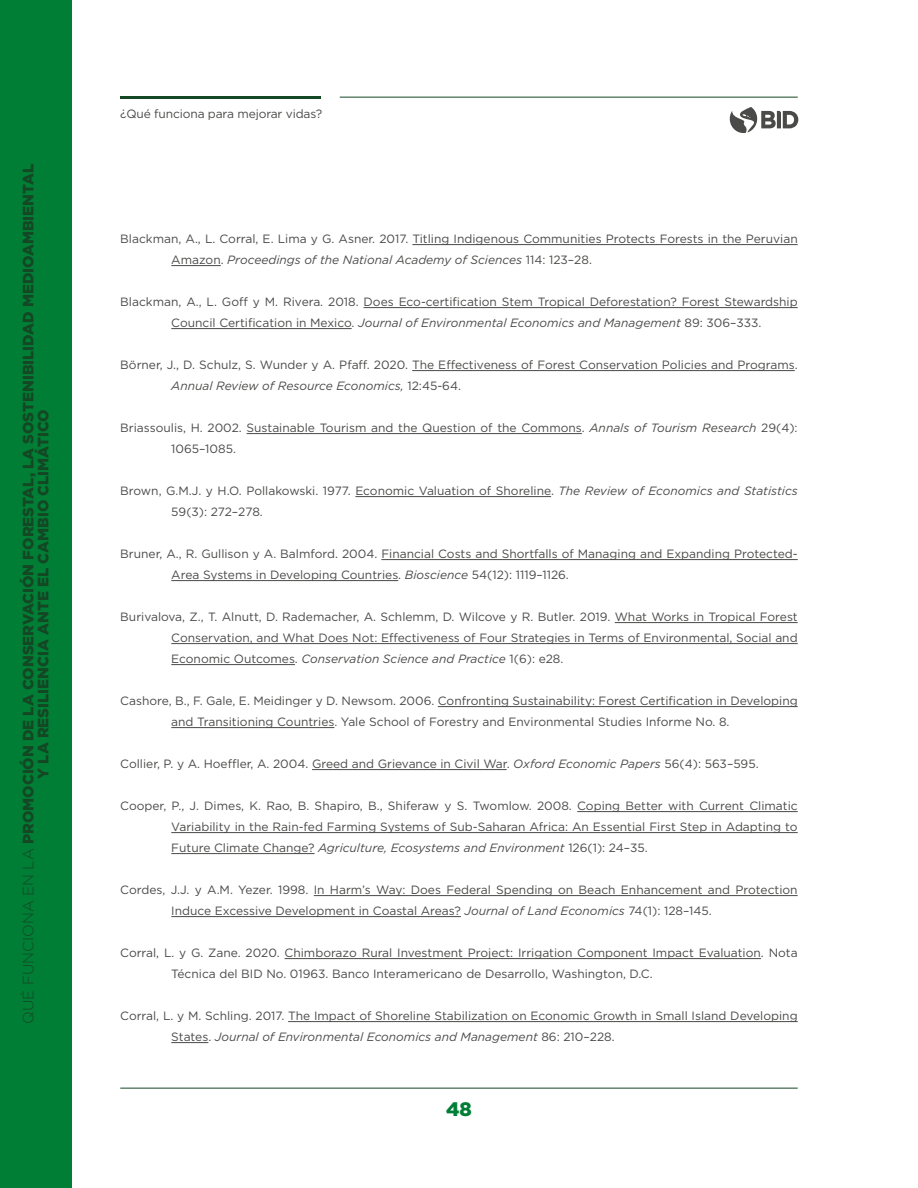
<style>
.page{position:relative;width:918px;height:1188px;background:#fff}
.page>*{position:absolute;margin:0;border:0;box-sizing:border-box;transform-origin:0 0}
.t1{font:900 19.5px "Gotham";color:#007e36}
.t2{font:900 15px/15px "Gotham";color:#144724;text-align:center}
.Parrafo_corrido{font:12px/21px "Gotham";color:#4a4a49}
.s1{font-weight:300}
.s2{font-style:italic}
</style>
<div class="page">
<div style="left:0;top:0;width:72px;height:1188px;background:#007e36"></div>
<hr style="left:340px;top:97px;width:458px;height:1px;background:#144724">
<hr style="left:120px;top:96px;width:201px;height:2px;background:#144724">
<hr style="left:120px;top:1088px;width:678px;height:1px;background:#144724">
<svg style="left:729px;top:107px;width:69px;height:26px"></svg>
<hr style="left:412px;top:244px;width:386px;height:1px;background:#4a4a49">
<hr style="left:171px;top:265px;width:50px;height:1px;background:#4a4a49">
<hr style="left:364px;top:307px;width:434px;height:1px;background:#4a4a49">
<hr style="left:171px;top:328px;width:181px;height:1px;background:#4a4a49">
<hr style="left:412px;top:370px;width:383px;height:1px;background:#4a4a49">
<hr style="left:247px;top:433px;width:335px;height:1px;background:#4a4a49">
<hr style="left:355px;top:496px;width:196px;height:1px;background:#4a4a49">
<hr style="left:381px;top:559px;width:417px;height:1px;background:#4a4a49">
<hr style="left:171px;top:580px;width:227px;height:1px;background:#4a4a49">
<hr style="left:615px;top:622px;width:183px;height:1px;background:#4a4a49">
<hr style="left:171px;top:643px;width:627px;height:1px;background:#4a4a49">
<hr style="left:171px;top:664px;width:124px;height:1px;background:#4a4a49">
<hr style="left:438px;top:706px;width:360px;height:1px;background:#4a4a49">
<hr style="left:171px;top:727px;width:163px;height:1px;background:#4a4a49">
<hr style="left:312px;top:769px;width:195px;height:1px;background:#4a4a49">
<hr style="left:577px;top:811px;width:221px;height:1px;background:#4a4a49">
<hr style="left:171px;top:832px;width:627px;height:1px;background:#4a4a49">
<hr style="left:171px;top:853px;width:144px;height:1px;background:#4a4a49">
<hr style="left:314px;top:895px;width:484px;height:1px;background:#4a4a49">
<hr style="left:171px;top:916px;width:290px;height:1px;background:#4a4a49">
<hr style="left:285px;top:958px;width:476px;height:1px;background:#4a4a49">
<hr style="left:288px;top:1021px;width:510px;height:1px;background:#4a4a49">
<hr style="left:171px;top:1042px;width:37px;height:1px;background:#4a4a49">
<p class="t2" style="left:21px;top:1024px;width:861px;rotate:-90deg"><span class="s1">QUÉ FUNCIONA EN LA</span> PROMOCIÓN DE LA CONSERVACIÓN FORESTAL, LA SOSTENIBILIDAD MEDIOAMBIENTAL<br>Y LA RESILIENCIA ANTE EL CAMBIO CLIMÁTICO</p>
<p class="Parrafo_corrido" style="left:120px;top:103px;width:204px">¿Qué funciona para mejorar vidas?</p>
<p class="Parrafo_corrido" style="left:171px;top:228px;width:628px;text-indent:-51px">Blackman, A., L. Corral, E. Lima y G. Asner. 2017. Titling Indigenous Communities Protects Forests in the Peruvian<br>Amazon. <span class="s2">Proceedings of the National Academy of Sciences</span> 114: 123–28.</p>
<p class="Parrafo_corrido" style="left:171px;top:291px;width:628px;text-indent:-51px">Blackman, A., L. Goff y M. Rivera. 2018. Does Eco-certification Stem Tropical Deforestation? Forest Stewardship<br>Council Certification in Mexico. <span class="s2">Journal of Environmental Economics and Management</span> 89: 306–333.</p>
<p class="Parrafo_corrido" style="left:171px;top:354px;width:628px;text-indent:-51px">Börner, J., D. Schulz, S. Wunder y A. Pfaff. 2020. The Effectiveness of Forest Conservation Policies and Programs.<br><span class="s2">Annual Review of Resource Economics,</span> 12:45-64.</p>
<p class="Parrafo_corrido" style="left:171px;top:417px;width:628px;text-indent:-51px">Briassoulis, H. 2002. Sustainable Tourism and the Question of the Commons. <span class="s2">Annals of Tourism Research</span> 29(4):<br>1065–1085.</p>
<p class="Parrafo_corrido" style="left:171px;top:480px;width:628px;text-indent:-51px">Brown, G.M.J. y H.O. Pollakowski. 1977. Economic Valuation of Shoreline. <span class="s2">The Review of Economics and Statistics<br></span>59(3): 272–278.</p>
<p class="Parrafo_corrido" style="left:171px;top:543px;width:628px;text-indent:-51px">Bruner, A., R. Gullison y A. Balmford. 2004. Financial Costs and Shortfalls of Managing and Expanding Protected-<br>Area Systems in Developing Countries. <span class="s2">Bioscience</span> 54(12): 1119–1126.</p>
<p class="Parrafo_corrido" style="left:171px;top:606px;width:628px;text-align:justify;text-indent:-51px">Burivalova, Z., T. Alnutt, D. Rademacher, A. Schlemm, D. Wilcove y R. Butler. 2019. What Works in Tropical Forest Conservation, and What Does Not: Effectiveness of Four Strategies in Terms of Environmental, Social and Economic Outcomes. <span class="s2">Conservation Science and Practice</span> 1(6): e28.</p>
<p class="Parrafo_corrido" style="left:171px;top:690px;width:628px;text-indent:-51px">Cashore, B., F. Gale, E. Meidinger y D. Newsom. 2006. Confronting Sustainability: Forest Certification in Developing and Transitioning Countries. Yale School of Forestry and Environmental Studies Informe No. 8.</p>
<p class="Parrafo_corrido" style="left:120px;top:753px;width:640px">Collier, P. y A. Hoeffler, A. 2004. Greed and Grievance in Civil War. <span class="s2">Oxford Economic Papers</span> 56(4): 563–595.</p>
<p class="Parrafo_corrido" style="left:171px;top:795px;width:628px;text-align:justify;text-indent:-51px">Cooper, P., J. Dimes, K. Rao, B. Shapiro, B., Shiferaw y S. Twomlow. 2008. Coping Better with Current Climatic Variability in the Rain-fed Farming Systems of Sub-Saharan Africa: An Essential First Step in Adapting to Future Climate Change? <span class="s2">Agriculture, Ecosystems and Environment</span> 126(1): 24–35.</p>
<p class="Parrafo_corrido" style="left:171px;top:879px;width:628px;text-indent:-51px">Cordes, J.J. y A.M. Yezer. 1998. In Harm’s Way: Does Federal Spending on Beach Enhancement and Protection<br>Induce Excessive Development in Coastal Areas? <span class="s2">Journal of Land Economics</span> 74(1): 128–145.</p>
<p class="Parrafo_corrido" style="left:171px;top:942px;width:628px;text-indent:-51px">Corral, L. y G. Zane. 2020. Chimborazo Rural Investment Project: Irrigation Component Impact Evaluation. Nota<br>Técnica del BID No. 01963. Banco Interamericano de Desarrollo, Washington, D.C.</p>
<p class="Parrafo_corrido" style="left:171px;top:1005px;width:628px;text-indent:-51px">Corral, L. y M. Schling. 2017. The Impact of Shoreline Stabilization on Economic Growth in Small Island Developing<br>States. <span class="s2">Journal of Environmental Economics and Management</span> 86: 210–228.</p>
<h1 class="t1" style="left:446px;top:1095px;width:27px">48</h1>
</div>
